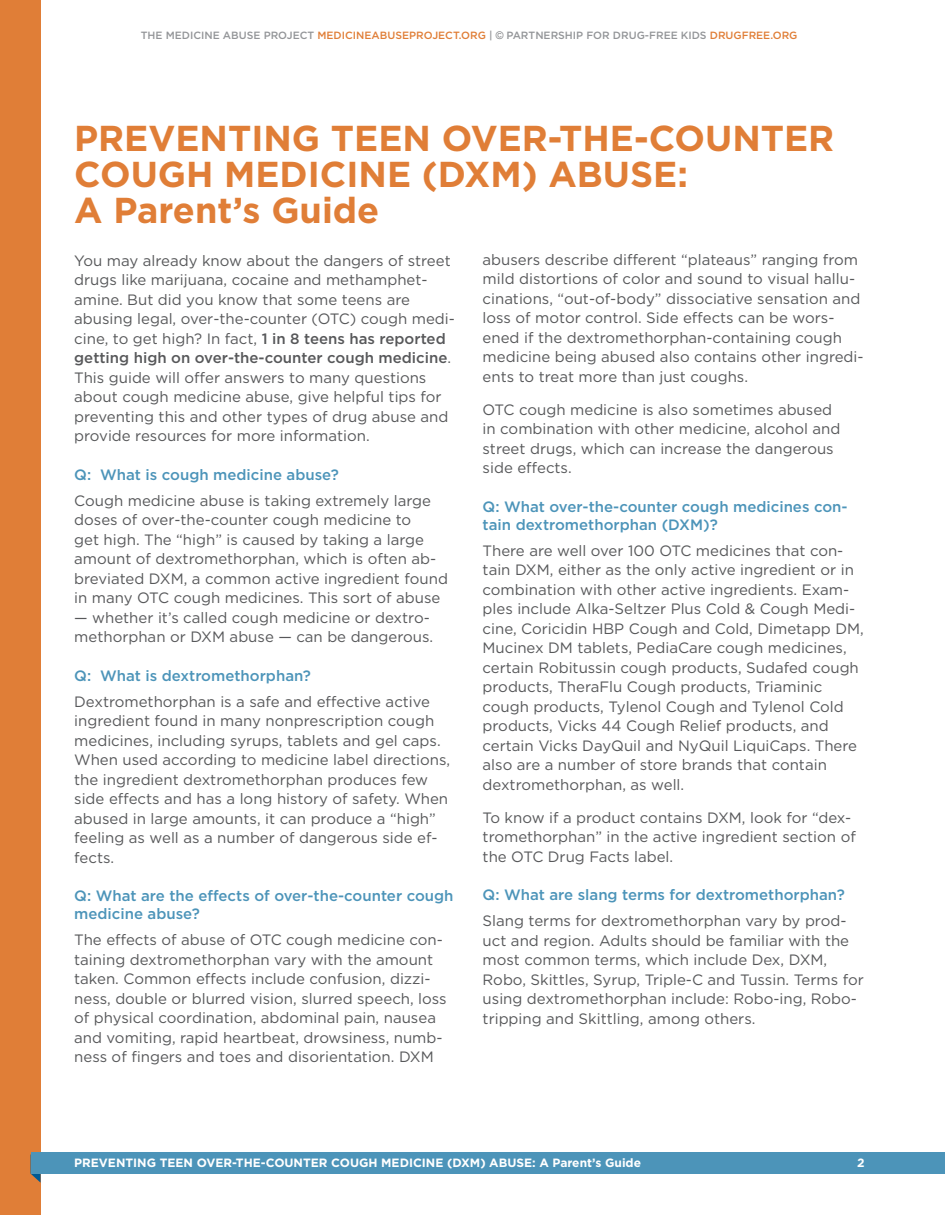
<style>
.page{position:relative;width:945px;height:1215px;background:#fff}
.page>*{position:absolute;margin:0;border:0;box-sizing:border-box;transform-origin:0 0}
.t1{font:700 36px/36px "Gotham";color:#e07e37}
.t2{font:15px/19.5px "Gotham";color:#57585a}
.t3{font:500 15px/18px "Gotham";color:#4c94b9}
.t4{font:700 12px "Gotham";color:#fff}
.t5{font:500 10.5px "Gotham";color:#939598}
.s1{color:#e07e37}
.s2{font-family:"Arial";font-weight:400;color:#808285}
.s3{font-weight:500}
</style>
<div class="page">
<div style="left:0;top:0;width:40px;height:1215px;background:#e07e37"></div>
<svg style="left:31px;top:1174px;width:10px;height:9px"></svg>
<div style="left:31px;top:1152px;width:914px;height:22px;background:#4c94b9"></div>
<p class="t5" style="left:141px;top:29px;width:658px">THE MEDICINE ABUSE PROJECT <span class="s1">MEDICINEABUSEPROJECT.ORG</span> | <span class="s2">©</span> PARTNERSHIP FOR DRUG-FREE KIDS <span class="s1">DRUGFREE.ORG</span></p>
<h1 class="t1" style="left:74px;top:120px;width:762px">PREVENTING TEEN OVER-THE-COUNTER<br>COUGH MEDICINE (DXM) ABUSE:<br>A Parent’s Guide</h1>
<p class="t2" style="left:483px;top:250px;width:383px">abusers describe different “plateaus” ranging from mild distortions of color and sound to visual hallu&shy;cinations, “out-of-body” dissociative sensation and loss of motor control. Side effects can be wors&shy;ened if the dextromethorphan-containing cough medicine being abused also contains other ingredi&shy;ents to treat more than just coughs.</p>
<p class="t2" style="left:483px;top:400px;width:359px">OTC cough medicine is also sometimes abused in combination with other medicine, alcohol and street drugs, which can increase the dangerous side effects.</p>
<p class="t3" style="left:483px;top:497px;width:367px">Q: What over-the-counter cough medicines con&shy;tain dextromethorphan (DXM)?</p>
<p class="t2" style="left:483px;top:541px;width:383px">There are well over 100 OTC medicines that con&shy;tain DXM, either as the only active ingredient or in combination with other active ingredients. Exam&shy;ples include Alka-Seltzer Plus Cold &amp; Cough Medi&shy;cine, Coricidin HBP Cough and Cold, Dimetapp DM, Mucinex DM tablets, PediaCare cough medicines, certain Robitussin cough products, Sudafed cough products, TheraFlu Cough products, Triaminic cough products, Tylenol Cough and Tylenol Cold products, Vicks 44 Cough Relief products, and certain Vicks DayQuil and NyQuil LiquiCaps. There also are a number of store brands that contain dextromethorphan, as well.</p>
<p class="t2" style="left:483px;top:808px;width:375px">To know if a product contains DXM, look for “dex&shy;tromethorphan” in the active ingredient section of the OTC Drug Facts label.</p>
<p class="t3" style="left:483px;top:885px;width:364px">Q: What are slang terms for dextromethorphan?</p>
<p class="t2" style="left:483px;top:911px;width:383px">Slang terms for dextromethorphan vary by prod&shy;uct and region. Adults should be familiar with the most common terms, which include Dex, DXM, Robo, Skittles, Syrup, Triple-C and Tussin. Terms for using dextromethorphan include: Robo-ing, Robo&shy;tripping and Skittling, among others.</p>
<p class="t2" style="left:74px;top:250px;width:382px">You may already know about the dangers of street drugs like marijuana, cocaine and methamphet&shy;amine. But did you know that some teens are abusing legal, over-the-counter (OTC) cough medi&shy;cine, to get high? In fact, <span class="s3">1 in 8 teens has reported getting high on over-the-counter cough medicine</span>.<br>This guide will offer answers to many questions about cough medicine abuse, give helpful tips for preventing this and other types of drug abuse and provide resources for more information.</p>
<p class="t3" style="left:74px;top:465px;width:266px">Q: What is cough medicine abuse?</p>
<p class="t2" style="left:74px;top:490px;width:375px">Cough medicine abuse is taking extremely large doses of over-the-counter cough medicine to<br>get high. The “high” is caused by taking a large amount of dextromethorphan, which is often ab&shy;breviated DXM, a common active ingredient found in many OTC cough medicines. This sort of abuse</p>
<p class="t2" style="left:74px;top:607px;width:360px">— whether it’s called cough medicine or dextro&shy;methorphan or DXM abuse — can be dangerous.</p>
<p class="t3" style="left:74px;top:666px;width:238px">Q: What is dextromethorphan?</p>
<p class="t2" style="left:74px;top:691px;width:378px">Dextromethorphan is a safe and effective active ingredient found in many nonprescription cough medicines, including syrups, tablets and gel caps.<br>When used according to medicine label directions, the ingredient dextromethorphan produces few side effects and has a long history of safety. When abused in large amounts, it can produce a “high” feeling as well as a number of dangerous side ef&shy;fects.</p>
<p class="t3" style="left:74px;top:886px;width:381px">Q: What are the effects of over-the-counter cough medicine abuse?</p>
<p class="t2" style="left:74px;top:930px;width:374px">The effects of abuse of OTC cough medicine con&shy;taining dextromethorphan vary with the amount taken. Common effects include confusion, dizzi&shy;ness, double or blurred vision, slurred speech, loss of physical coordination, abdominal pain, nausea and vomiting, rapid heartbeat, drowsiness, numb&shy;ness of fingers and toes and disorientation. DXM</p>
<p class="t4" style="left:74px;top:1155px;width:568px">PREVENTING TEEN OVER-THE-COUNTER COUGH MEDICINE (DXM) ABUSE: A Parent’s Guide</p>
<p class="t4" style="left:857px;top:1155px;width:9px">2</p>
</div>
